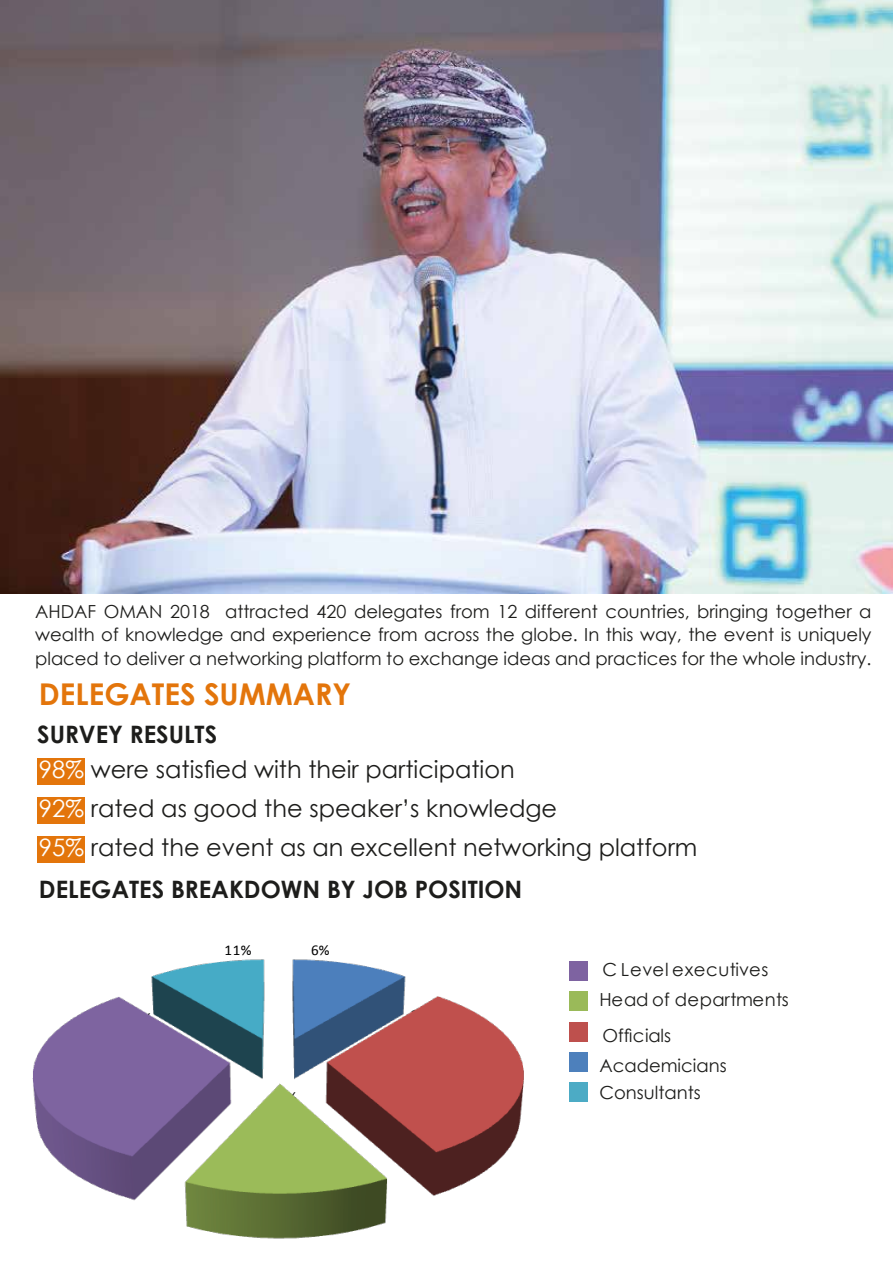
<style>
.page{position:relative;width:893px;height:1263px;background:#fff}
.page>*{position:absolute;margin:0;border:0;box-sizing:border-box;transform-origin:0 0}
.t1{font:700 30px "Century Gothic";color:#e3750b}
.t2{font:24px/34.5px "Century Gothic";color:#1d1d1b}
.t3{font:700 24px "Century Gothic";color:#1d1d1b}
.t4{font:18px/24px "Century Gothic";color:#1d1d1b;text-align:justify}
.t5{font:18px "Century Gothic";letter-spacing:.04em;color:#1d1d1b}
.t6{font:15px "Calibri";color:#000101}
.s1{font-weight:700}
.s2{color:#fff}
</style>
<div class="page">
<div style="left:37px;top:758px;width:47px;height:26px;background:#e3750b"></div>
<div style="left:37px;top:836px;width:47px;height:26px;background:#e3750b"></div>
<div style="left:37px;top:797px;width:47px;height:26px;background:#e3750b"></div>
<div style="left:569px;top:961px;width:18px;height:19px;background:#7e63a1"></div>
<div style="left:569px;top:991px;width:18px;height:19px;background:#9aba59"></div>
<div style="left:569px;top:1023px;width:18px;height:19px;background:#be504d"></div>
<div style="left:569px;top:1053px;width:18px;height:19px;background:#4d80bc"></div>
<div style="left:569px;top:1083px;width:18px;height:19px;background:#4cabc5"></div>
<img style="left:0;top:0;width:893px;height:594px">
<img style="left:32px;top:959px;width:492px;height:280px">
<p class="t4" style="left:35px;top:599px;width:838px">AHDAF OMAN 2018 attracted 420 delegates from 12 different countries, bringing together a wealth of knowledge and experience from across the globe. In this way, the event is uniquely placed to deliver a networking platform to exchange ideas and practices for the whole industry.</p>
<h1 class="t1" style="left:39px;top:672px;width:313px">DELEGATES SUMMARY</h1>
<h2 class="t2" style="left:37px;top:717px;width:479px"><span class="s1">SURVEY RESULTS<br></span><span class="s2">98%</span> were satisfied with their participation</h2>
<h2 class="t2" style="left:39px;top:790px;width:520px"><span class="s2">92%</span> rated as good the speaker’s knowledge</h2>
<h2 class="t2" style="left:39px;top:829px;width:660px"><span class="s2">95%</span> rated the event as an excellent networking platform</h2>
<h2 class="t3" style="left:39px;top:871px;width:485px">DELEGATES BREAKDOWN BY JOB POSITION</h2>
<p class="t6" style="left:225px;top:940px;width:28px">11%</p>
<p class="t6" style="left:311px;top:940px;width:20px">6%</p>
<p class="t5" style="left:603px;top:957px;width:168px">C Level executives</p>
<p class="t4" style="left:599px;top:987px;width:191px">Head of departments</p>
<p class="t4" style="left:603px;top:1023px;width:70px">Officials</p>
<p class="t4" style="left:599px;top:1051px;width:129px;line-height:27px">Academicians<br>Consultants</p>
</div>
